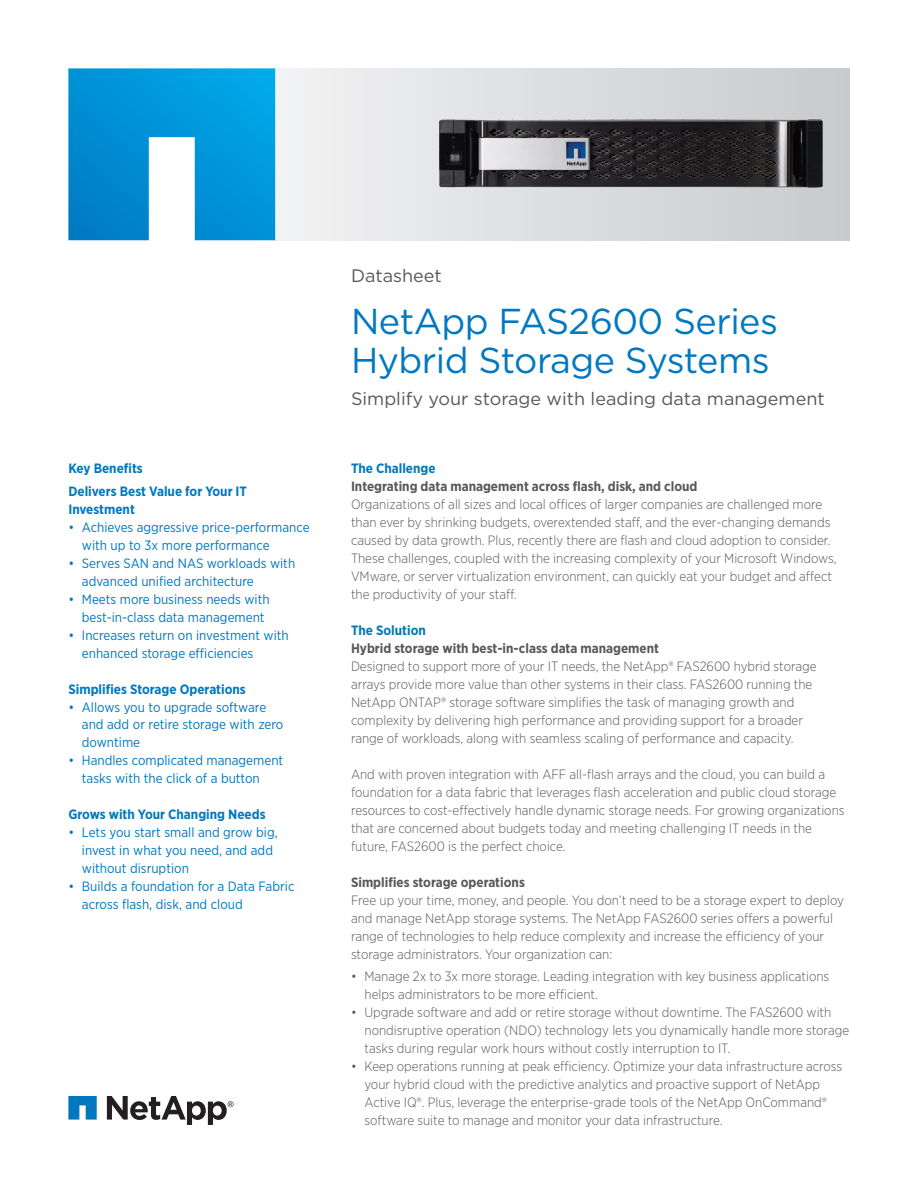
<style>
.page{position:relative;width:918px;height:1188px;background:#fff}
.page>*{position:absolute;margin:0;border:0;box-sizing:border-box;transform-origin:0 0}
.t1{font:36px/39px "Gotham";letter-spacing:-.015em;color:#0078c0}
.t2{font:18px "Gotham";color:#57585a}
.t3{font:300 13.5px/18px "Gotham Narrow";color:#57585a}
.t4{font:13.5px/18px "Gotham Narrow";color:#0078c0}
.t5{font:700 13.5px/22.5px "Gotham Narrow";color:#0078c0}
.t6{font:700 13.5px "Gotham Narrow";color:#57585a}
</style>
<div class="page">
<svg style="left:68px;top:1096px;width:29px;height:24px"></svg>
<svg style="left:107px;top:1096px;width:127px;height:29px"></svg>
<div style="left:273px;top:68px;width:577px;height:172px;background:linear-gradient(to right,#f1f2f4,#c9cacc)"></div>
<svg style="left:68px;top:68px;width:207px;height:172px;background:#22a1dc"></svg>
<img style="left:435px;top:115px;width:391px;height:77px">
<p class="t5" style="left:68px;top:457px;width:180px">Key Benefits<br>Delivers Best Value for Your IT</p>
<p class="t5" style="left:68px;top:497px;width:68px">Investment</p>
<p class="t4" style="left:82px;top:518px;width:229px;text-indent:-14px">• Achieves aggressive price-performance with up to 3x more performance</p>
<p class="t4" style="left:82px;top:554px;width:215px;text-indent:-14px">• Serves SAN and NAS workloads with advanced unified architecture</p>
<p class="t4" style="left:82px;top:590px;width:189px;text-indent:-14px">• Meets more business needs with best-in-class data management</p>
<p class="t4" style="left:82px;top:625px;width:208px;text-indent:-14px">• Increases return on investment with enhanced storage efficiencies</p>
<p class="t5" style="left:68px;top:677px;width:179px">Simplifies Storage Operations</p>
<p class="t4" style="left:82px;top:697px;width:203px;text-indent:-14px">• Allows you to upgrade software and add or retire storage with zero downtime</p>
<p class="t4" style="left:82px;top:751px;width:203px;text-indent:-14px">• Handles complicated management tasks with the click of a button</p>
<p class="t5" style="left:68px;top:803px;width:199px">Grows with Your Changing Needs</p>
<p class="t4" style="left:82px;top:823px;width:197px;text-indent:-14px">• Lets you start small and grow big, invest in what you need, and add without disruption</p>
<p class="t4" style="left:82px;top:877px;width:214px;text-indent:-14px">• Builds a foundation for a Data Fabric across flash, disk, and cloud</p>
<h2 class="t2" style="left:351px;top:264px;width:92px">Datasheet</h2>
<h1 class="t1" style="left:351px;top:301px;width:429px">NetApp FAS2600 Series<br>Hybrid Storage Systems</h1>
<h2 class="t2" style="left:351px;top:387px;width:475px">Simplify your storage with leading data management</h2>
<p class="t5" style="left:351px;top:457px;width:86px">The Challenge</p>
<p class="t6" style="left:351px;top:478px;width:348px">Integrating data management across flash, disk, and cloud</p>
<p class="t3" style="left:351px;top:495px;width:487px">Organizations of all sizes and local offices of larger companies are challenged more than ever by shrinking budgets, overextended staff, and the ever-changing demands caused by data growth. Plus, recently there are flash and cloud adoption to consider.<br>These challenges, coupled with the increasing complexity of your Microsoft Windows, VMware, or server virtualization environment, can quickly eat your budget and affect the productivity of your staff.</p>
<p class="t5" style="left:351px;top:619px;width:76px">The Solution</p>
<p class="t6" style="left:351px;top:640px;width:310px">Hybrid storage with best-in-class data management</p>
<p class="t3" style="left:351px;top:657px;width:467px">Designed to support more of your IT needs, the NetApp® FAS2600 hybrid storage arrays provide more value than other systems in their class. FAS2600 running the NetApp ONTAP® storage software simplifies the task of managing growth and complexity by delivering high performance and providing support for a broader range of workloads, along with seamless scaling of performance and capacity.</p>
<p class="t3" style="left:351px;top:765px;width:495px">And with proven integration with AFF all-flash arrays and the cloud, you can build a foundation for a data fabric that leverages flash acceleration and public cloud storage resources to cost-effectively handle dynamic storage needs. For growing organizations that are concerned about budgets today and meeting challenging IT needs in the future, FAS2600 is the perfect choice.</p>
<p class="t6" style="left:351px;top:873px;width:175px">Simplifies storage operations</p>
<p class="t3" style="left:351px;top:891px;width:494px">Free up your time, money, and people. You don’t need to be a storage expert to deploy and manage NetApp storage systems. The NetApp FAS2600 series offers a powerful range of technologies to help reduce complexity and increase the efficiency of your storage administrators. Your organization can:</p>
<p class="t3" style="left:365px;top:967px;width:466px;text-indent:-14px">• Manage 2x to 3x more storage. Leading integration with key business applications helps administrators to be more efficient.</p>
<p class="t3" style="left:365px;top:1003px;width:486px;text-indent:-14px">• Upgrade software and add or retire storage without downtime. The FAS2600 with nondisruptive operation (NDO) technology lets you dynamically handle more storage tasks during regular work hours without costly interruption to IT.</p>
<p class="t3" style="left:365px;top:1057px;width:479px;text-indent:-14px">• Keep operations running at peak efficiency. Optimize your data infrastructure across your hybrid cloud with the predictive analytics and proactive support of NetApp Active IQ®. Plus, leverage the enterprise-grade tools of the NetApp OnCommand® software suite to manage and monitor your data infrastructure.</p>
</div>
